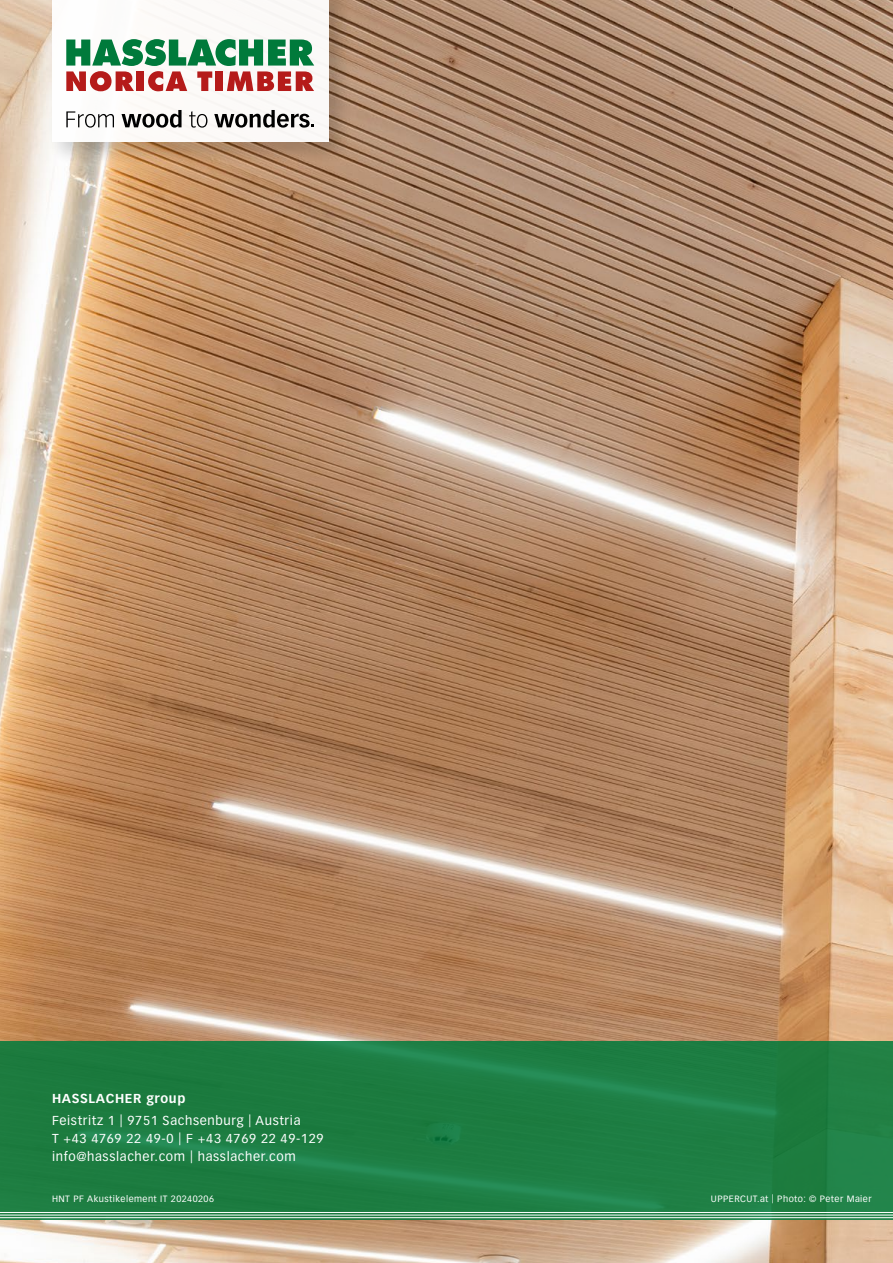
<style>
.page{position:relative;width:893px;height:1263px;background:#fff}
.page>*{position:absolute;margin:0;border:0;box-sizing:border-box;transform-origin:0 0}
.t1{font:12.75px/22.2px "Vectora LT Pro";letter-spacing:.05em;color:#fff}
.HNT_Cover_Versionsnummer{font:9px "Vectora LT Pro";letter-spacing:.05em;color:#fff}
.HNT_Cover_Fotohinweis{font:9px "Vectora LT Pro";letter-spacing:.05em;color:#fff}
.s1{font-weight:700}
</style>
<div class="page">
<img style="left:0;top:0;width:893px;height:1263px">
<svg style="left:0;top:1041px;width:893px;height:179px;background:#1d7d42"></svg>
<svg style="left:0;top:1190px;width:893px;height:29px;background:#358c57"></svg>
<div style="left:47px;top:0;width:306px;height:167px;background:#000;opacity:.2"></div>
<div style="left:52px;top:0;width:276px;height:142px;background:#fcfaf8"></div>
<svg style="left:66px;top:39px;width:248px;height:52px"></svg>
<svg style="left:66px;top:111px;width:48px;height:17px"></svg>
<svg style="left:122px;top:110px;width:60px;height:18px"></svg>
<svg style="left:189px;top:111px;width:18px;height:17px"></svg>
<svg style="left:214px;top:110px;width:100px;height:18px"></svg>
<p class="t1" style="left:52px;top:1087px;width:250px"><span class="s1">HASSLACHER group<br></span>Feistritz 1 | 9751 Sachsenburg | Austria</p>
<p class="t1" style="left:52px;top:1129px;width:273px;line-height:18px">T +43 4769 22 49-0 | F +43 4769 22 49-129 info@hasslacher.com | hasslacher.com</p>
<p class="HNT_Cover_Versionsnummer" style="left:52px;top:1193px;width:164px">HNT PF Akustikelement IT 20240206</p>
<p class="HNT_Cover_Fotohinweis" style="left:711px;top:1193px;width:162px">UPPERCUT.at | Photo: © Peter Maier</p>
</div>
